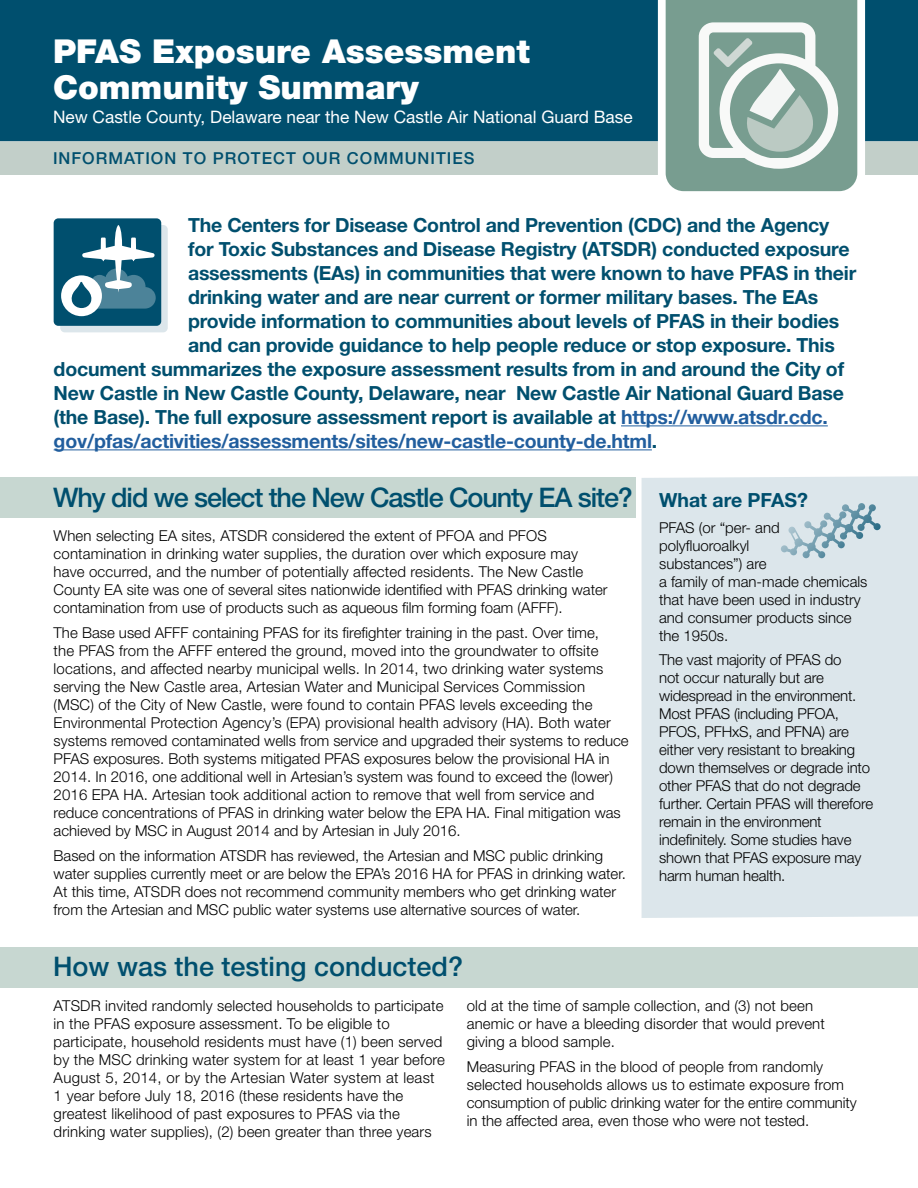
<style>
.page{position:relative;width:918px;height:1188px;background:#fff}
.page>*{position:absolute;margin:0;border:0;box-sizing:border-box;transform-origin:0 0}
.t1{font:900 33px/36px "Helvetica Neue LT Std";color:#fff}
.t2{font:500 27px "Helvetica Neue LT Std";letter-spacing:-.04em;color:#004f6e}
.t3{font:500 27px "Helvetica Neue LT Std";color:#004f6e}
.body_text{font:700 19.5px "Helvetica Neue LT Std";letter-spacing:-.01em;color:#004f6e}
.body_text-2{font:700 19.5px "Helvetica Neue LT Std";letter-spacing:-.01em;color:#215e9e}
.body_title{font:700 19.5px "Helvetica Neue LT Std";color:#004f6e}
.t4{font:17.25px "Helvetica Neue LT Std";color:#fff}
.t5{font:500 16.5px "Helvetica Neue LT Std";letter-spacing:.06em;color:#004f6e}
.body_text-3{font:300 15px/18px "Helvetica Neue LT Std";color:#000}
.s1{color:#215e9e}
.s2{color:#004f6e}
</style>
<div class="page">
<div style="left:642px;top:476px;width:276px;height:442px;background:#dce6eb"></div>
<div style="left:0;top:0;width:658px;height:141px;background:#004f6e"></div>
<svg style="left:865px;top:0;width:53px;height:175px;background:#25687f"></svg>
<div style="left:0;top:141px;width:658px;height:34px;background:#c2cfc9"></div>
<div style="left:0;top:477px;width:636px;height:41px;background:#c7d7d1"></div>
<div style="left:0;top:947px;width:918px;height:41px;background:#c7d7d1"></div>
<svg style="left:666px;top:0;width:191px;height:191px"></svg>
<hr style="left:621px;top:425px;width:207px;height:1px;background:#215e9e">
<hr style="left:54px;top:449px;width:598px;height:1px;background:#215e9e">
<div style="left:60px;top:225px;width:108px;height:107px;background:linear-gradient(to right,#dee7ec,#d8e3e9);border-radius:5px"></div>
<div style="left:54px;top:218px;width:107px;height:108px;background:#004f6e;border-radius:5px"></div>
<svg style="left:61px;top:225px;width:95px;height:91px"></svg>
<svg style="left:781px;top:503px;width:100px;height:55px;background:#bdd0d9"></svg>
<p class="t1" style="left:53px;top:33px;width:478px">PFAS Exposure Assessment<br>Community Summary</p>
<p class="t4" style="left:53px;top:107px;width:581px">New Castle County, Delaware near the New Castle Air National Guard Base</p>
<p class="t5" style="left:53px;top:148px;width:423px">INFORMATION TO PROTECT OUR COMMUNITIES</p>
<p class="body_text" style="left:188px;top:213px;width:643px">The Centers for Disease Control and Prevention (CDC) and the Agency</p>
<p class="body_text" style="left:188px;top:237px;width:663px">for Toxic Substances and Disease Registry (ATSDR) conducted exposure</p>
<p class="body_text" style="left:188px;top:261px;width:670px">assessments (EAs) in communities that were known to have PFAS in their</p>
<p class="body_text" style="left:188px;top:285px;width:632px">drinking water and are near current or former military bases. The EAs</p>
<p class="body_text" style="left:188px;top:309px;width:653px">provide information to communities about levels of PFAS in their bodies</p>
<p class="body_text" style="left:188px;top:333px;width:648px">and can provide guidance to help people reduce or stop exposure. This</p>
<p class="body_text" style="left:54px;top:357px;width:792px">document summarizes the exposure assessment results from in and around the City of</p>
<p class="body_text" style="left:54px;top:381px;width:792px">New Castle in New Castle County, Delaware, near New Castle Air National Guard Base</p>
<p class="body_text" style="left:54px;top:405px;width:776px">(the Base). The full exposure assessment report is available at <span class="s1">https://www.atsdr.cdc.</span></p>
<p class="body_text-2" style="left:54px;top:429px;width:605px">gov/pfas/activities/assessments/sites/new-castle-county-de.html<span class="s2">.</span></p>
<p class="t2" style="left:53px;top:481px;width:581px">Why did we select the New Castle County EA site?</p>
<p class="body_text-3" style="left:54px;top:527px;width:556px">When selecting EA sites, ATSDR considered the extent of PFOA and PFOS contamination in drinking water supplies, the duration over which exposure may have occurred, and the number of potentially affected residents. The New Castle County EA site was one of several sites nationwide identified with PFAS drinking water contamination from use of products such as aqueous film forming foam (AFFF).</p>
<p class="body_text-3" style="left:54px;top:623px;width:577px">The Base used AFFF containing PFAS for its firefighter training in the past. Over time,<br>the PFAS from the AFFF entered the ground, moved into the groundwater to offsite locations, and affected nearby municipal wells. In 2014, two drinking water systems serving the New Castle area, Artesian Water and Municipal Services Commission (MSC) of the City of New Castle, were found to contain PFAS levels exceeding the Environmental Protection Agency’s (EPA) provisional health advisory (HA). Both water systems removed contaminated wells from service and upgraded their systems to reduce PFAS exposures. Both systems mitigated PFAS exposures below the provisional HA in 2014. In 2016, one additional well in Artesian’s system was found to exceed the (lower)<br>2016 EPA HA. Artesian took additional action to remove that well from service and reduce concentrations of PFAS in drinking water below the EPA HA. Final mitigation was achieved by MSC in August 2014 and by Artesian in July 2016.</p>
<p class="body_text-3" style="left:54px;top:846px;width:574px">Based on the information ATSDR has reviewed, the Artesian and MSC public drinking water supplies currently meet or are below the EPA’s 2016 HA for PFAS in drinking water.<br>At this time, ATSDR does not recommend community members who get drinking water from the Artesian and MSC public water systems use alternative sources of water.</p>
<p class="t3" style="left:53px;top:950px;width:412px">How was the testing conducted?</p>
<p class="body_title" style="left:659px;top:488px;width:150px">What are PFAS?</p>
<p class="body_text-3" style="left:659px;top:518px;width:210px">PFAS (or “per- and polyfluoroalkyl<br>substances”) are<br>a family of man-made chemicals that have been used in industry and consumer products since the 1950s.</p>
<p class="body_text-3" style="left:659px;top:651px;width:216px">The vast majority of PFAS do<br>not occur naturally but are widespread in the environment.<br>Most PFAS (including PFOA,<br>PFOS, PFHxS, and PFNA) are either very resistant to breaking down themselves or degrade into other PFAS that do not degrade further. Certain PFAS will therefore remain in the environment indefinitely. Some studies have shown that PFAS exposure may harm human health.</p>
<p class="body_text-3" style="left:54px;top:997px;width:393px">ATSDR invited randomly selected households to participate in the PFAS exposure assessment. To be eligible to participate, household residents must have (1) been served by the MSC drinking water system for at least 1 year before August 5, 2014, or by the Artesian Water system at least 1 year before July 18, 2016 (these residents have the greatest likelihood of past exposures to PFAS via the drinking water supplies), (2) been greater than three years</p>
<p class="body_text-3" style="left:467px;top:997px;width:360px">old at the time of sample collection, and (3) not been anemic or have a bleeding disorder that would prevent giving a blood sample.</p>
<p class="body_text-3" style="left:467px;top:1057px;width:391px">Measuring PFAS in the blood of people from randomly selected households allows us to estimate exposure from consumption of public drinking water for the entire community in the affected area, even those who were not tested.</p>
</div>
